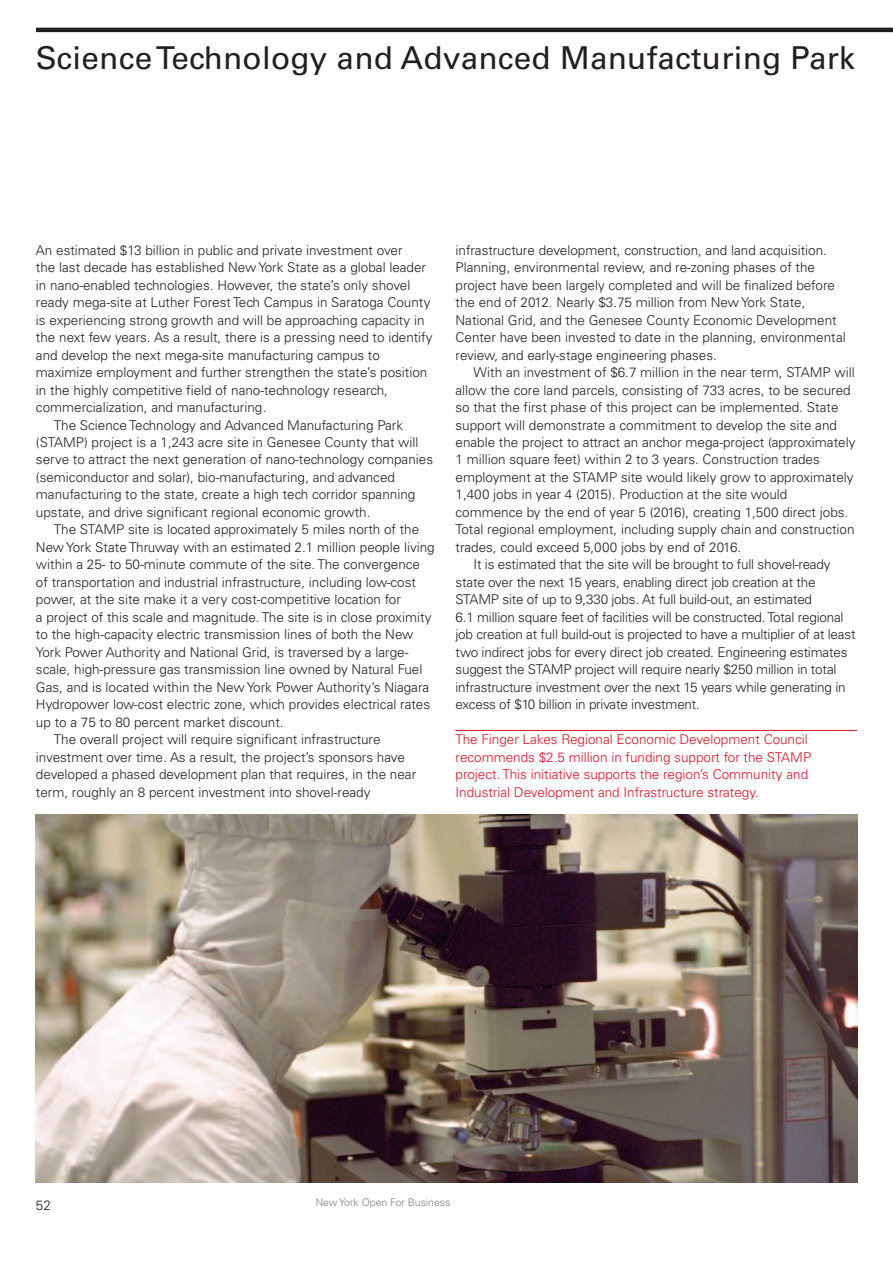
<style>
.page{position:relative;width:893px;height:1263px;background:#fff}
.page>*{position:absolute;margin:0;border:0;box-sizing:border-box;transform-origin:0 0}
.t1{font:31.5px "Univers";letter-spacing:.005em;color:#231f20}
.t2{font:300 13.5px/17.4px "Univers";color:#231f20}
.t3{font:300 13.5px/17.4px "Univers";color:#d81729}
.t4{font:300 10.5px "Univers";color:#807e7f}
</style>
<div class="page">
<hr style="left:36px;top:28px;width:857px;height:4px;background:#231f20">
<img style="left:36px;top:815px;width:821px;height:367px">
<hr style="left:455px;top:730px;width:402px;height:1px;background:#d81729">
<h1 class="t1" style="left:36px;top:46px;width:820px">ScienceTechnology and Advanced Manufacturing Park</h1>
<p class="t2" style="left:36px;top:242px;width:368px">An estimated $13 billion in public and private investment over</p>
<p class="t2" style="left:36px;top:260px;width:392px">the last decade has established New York State as a global leader</p>
<p class="t2" style="left:36px;top:277px;width:376px">in nano-enabled technologies. However, the state’s only shovel</p>
<p class="t2" style="left:36px;top:295px;width:396px">ready mega-site at Luther Forest Tech Campus in Saratoga County</p>
<p class="t2" style="left:36px;top:312px;width:390px">is experiencing strong growth and will be approaching capacity in</p>
<p class="t2" style="left:36px;top:330px;width:398px">the next few years. As a result, there is a pressing need to identify</p>
<p class="t2" style="left:36px;top:347px;width:345px">and develop the next mega-site manufacturing campus to</p>
<p class="t2" style="left:36px;top:365px;width:393px">maximize employment and further strengthen the state’s position</p>
<p class="t2" style="left:36px;top:382px;width:353px">in the highly competitive field of nano-technology research,</p>
<p class="t2" style="left:36px;top:400px;width:232px">commercialization, and manufacturing.</p>
<p class="t2" style="left:54px;top:417px;width:351px">The Science Technology and Advanced Manufacturing Park</p>
<p class="t2" style="left:36px;top:435px;width:384px">(STAMP) project is a 1,243 acre site in Genesee County that will</p>
<p class="t2" style="left:36px;top:452px;width:399px">serve to attract the next generation of nano-technology companies</p>
<p class="t2" style="left:36px;top:470px;width:361px">(semiconductor and solar), bio-manufacturing, and advanced</p>
<p class="t2" style="left:36px;top:487px;width:381px">manufacturing to the state, create a high tech corridor spanning</p>
<p class="t2" style="left:36px;top:505px;width:336px">upstate, and drive significant regional economic growth.</p>
<p class="t2" style="left:54px;top:522px;width:367px">The STAMP site is located approximately 5 miles north of the</p>
<p class="t2" style="left:36px;top:539px;width:400px">New York State Thruway with an estimated 2.1 million people living</p>
<p class="t2" style="left:36px;top:557px;width:386px">within a 25- to 50-minute commute of the site. The convergence</p>
<p class="t2" style="left:36px;top:574px;width:381px">of transportation and industrial infrastructure, including low-cost</p>
<p class="t2" style="left:36px;top:592px;width:366px">power, at the site make it a very cost-competitive location for</p>
<p class="t2" style="left:36px;top:609px;width:397px">a project of this scale and magnitude. The site is in close proximity</p>
<p class="t2" style="left:36px;top:627px;width:379px">to the high-capacity electric transmission lines of both the New</p>
<p class="t2" style="left:36px;top:644px;width:374px">York Power Authority and National Grid, is traversed by a large-</p>
<p class="t2" style="left:36px;top:662px;width:388px">scale, high-pressure gas transmission line owned by Natural Fuel</p>
<p class="t2" style="left:36px;top:679px;width:395px">Gas, and is located within the New York Power Authority’s Niagara</p>
<p class="t2" style="left:36px;top:697px;width:396px">Hydropower low-cost electric zone, which provides electrical rates</p>
<p class="t2" style="left:36px;top:714px;width:249px">up to a 75 to 80 percent market discount.</p>
<p class="t2" style="left:54px;top:732px;width:328px">The overall project will require significant infrastructure</p>
<p class="t2" style="left:36px;top:749px;width:370px">investment over time. As a result, the project’s sponsors have</p>
<p class="t2" style="left:36px;top:767px;width:382px">developed a phased development plan that requires, in the near</p>
<p class="t2" style="left:36px;top:784px;width:336px">term, roughly an 8 percent investment into shovel-ready</p>
<p class="t2" style="left:455px;top:242px;width:392px">infrastructure development, construction, and land acquisition.<br>Planning, environmental review, and re-zoning phases of the project have been largely completed and will be finalized before the end of 2012. Nearly $3.75 million from New York State, National Grid, and the Genesee County Economic Development Center have been invested to date in the planning, environmental review, and early-stage engineering phases.</p>
<p class="t2" style="left:473px;top:365px;width:383px">With an investment of $6.7 million in the near term, STAMP will</p>
<p class="t2" style="left:455px;top:382px;width:397px">allow the core land parcels, consisting of 733 acres, to be secured</p>
<p class="t2" style="left:455px;top:400px;width:384px">so that the first phase of this project can be implemented. State</p>
<p class="t2" style="left:455px;top:417px;width:383px">support will demonstrate a commitment to develop the site and</p>
<p class="t2" style="left:455px;top:435px;width:401px">enable the project to attract an anchor mega-project (approximately</p>
<p class="t2" style="left:455px;top:452px;width:366px">1 million square feet) within 2 to 3 years. Construction trades</p>
<p class="t2" style="left:455px;top:470px;width:400px">employment at the STAMP site would likely grow to approximately</p>
<p class="t2" style="left:455px;top:487px;width:333px">1,400 jobs in year 4 (2015). Production at the site would</p>
<p class="t2" style="left:455px;top:505px;width:394px">commence by the end of year 5 (2016), creating 1,500 direct jobs.</p>
<p class="t2" style="left:455px;top:522px;width:401px">Total regional employment, including supply chain and construction</p>
<p class="t2" style="left:455px;top:539px;width:287px">trades, could exceed 5,000 jobs by end of 2016.</p>
<p class="t2" style="left:473px;top:557px;width:358px">It is estimated that the site will be brought to full shovel-ready</p>
<p class="t2" style="left:455px;top:574px;width:362px">state over the next 15 years, enabling direct job creation at the</p>
<p class="t2" style="left:455px;top:592px;width:358px">STAMP site of up to 9,330 jobs. At full build-out, an estimated</p>
<p class="t2" style="left:455px;top:609px;width:390px">6.1 million square feet of facilities will be constructed.Total regional</p>
<p class="t2" style="left:455px;top:627px;width:401px">job creation at full build-out is projected to have a multiplier of at least</p>
<p class="t2" style="left:455px;top:644px;width:393px">two indirect jobs for every direct job created. Engineering estimates</p>
<p class="t2" style="left:455px;top:662px;width:383px">suggest the STAMP project will require nearly $250 million in total</p>
<p class="t2" style="left:455px;top:679px;width:392px">infrastructure investment over the next 15 years while generating in</p>
<p class="t2" style="left:455px;top:697px;width:246px">excess of $10 billion in private investment.</p>
<p class="t3" style="left:455px;top:732px;width:357px">The Finger Lakes Regional Economic Development Council recommends $2.5 million in funding support for the STAMP project. This initiative supports the region’s Community and Industrial Development and Infrastructure strategy.</p>
<p class="t2" style="left:36px;top:1197px;width:16px">52</p>
<p class="t4" style="left:316px;top:1199px;width:136px">New York Open For Business</p>
</div>
